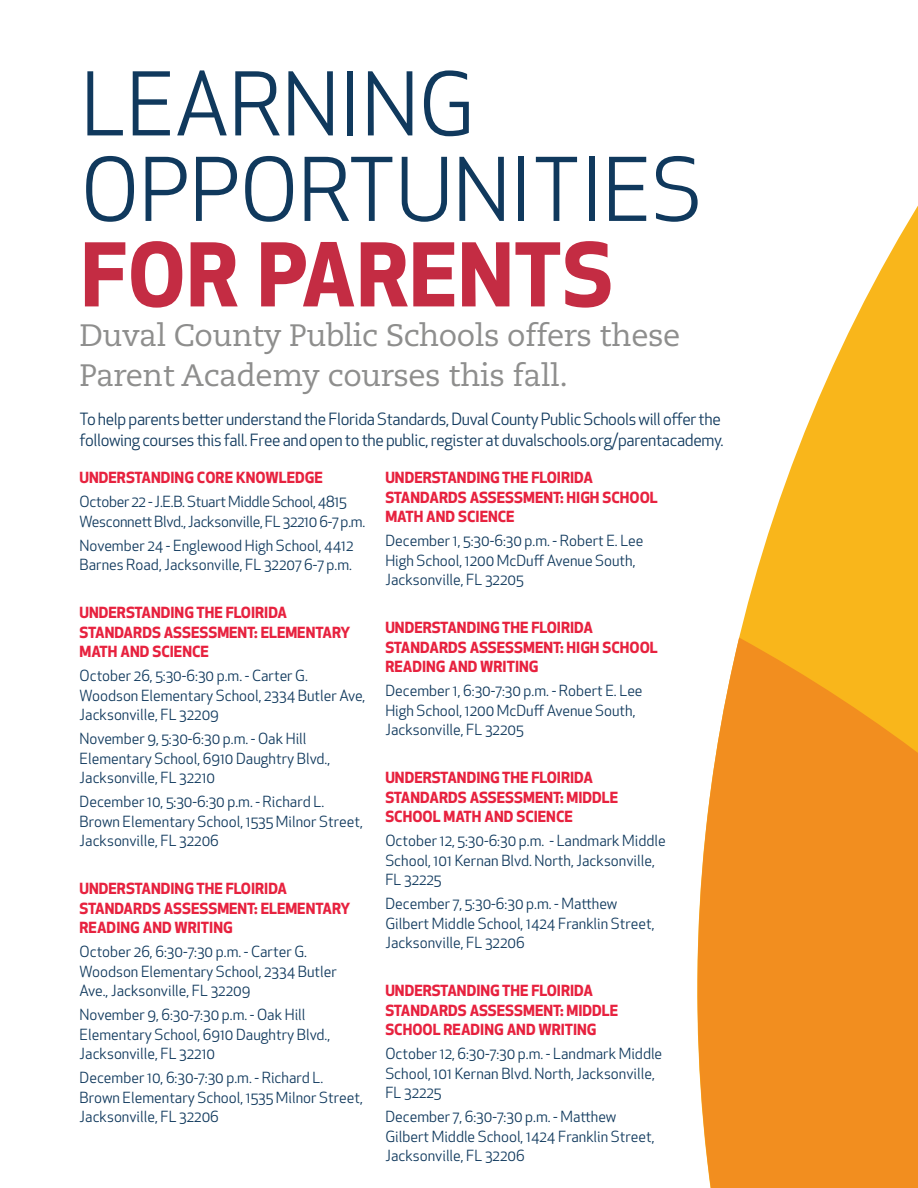
<style>
.page{position:relative;width:918px;height:1188px;background:#fff}
.page>*{position:absolute;margin:0;border:0;box-sizing:border-box;transform-origin:0 0}
.Normal_Normal___Afte{font:85.5px/85.5px "Apex New";color:#10395d}
.Normal_Normal___Afte-2{font:30.9px/40.3px "Caecilia LT Std";letter-spacing:-.015em;color:#8e8e8d}
.Normal_Normal___Afte-3{font:16.5px/21px "Apex New";letter-spacing:-.02em;color:#10395d}
.Normal_Normal___Afte-4{font:15px/19.5px "Apex New";color:#10395d}
.Normal_Normal___Afte-5{font:700 15px/19.5px "Apex New";color:#e7223f}
.Normal_Normal___Afte-6{font:15px/19.5px "Apex New";letter-spacing:-.02em;color:#10395d}
.s1{font-weight:700;color:#c42c43}
</style>
<div class="page">
<svg style="left:739px;top:205px;width:179px;height:433px;fill:#f9b61b"></svg>
<svg style="left:697px;top:638px;width:221px;height:550px;background:#f39629"></svg>
<p class="Normal_Normal___Afte" style="left:81px;top:62px;width:623px">LEARNING<br>OPPORTUNITIES<br><span class="s1">FOR PARENTS</span></p>
<p class="Normal_Normal___Afte-2" style="left:80px;top:316px;width:602px">Duval County Public Schools offers these<br>Parent Academy courses this fall.</p>
<p class="Normal_Normal___Afte-3" style="left:80px;top:409px;width:645px">To help parents better understand the Florida Standards, Duval County Public Schools will offer the following courses this fall. Free and open to the public, register at duvalschools.org/parentacademy.</p>
<p class="Normal_Normal___Afte-5" style="left:80px;top:468px;width:245px">UNDERSTANDING CORE KNOWLEDGE</p>
<p class="Normal_Normal___Afte-6" style="left:80px;top:492px;width:287px">October 22 - J.E.B. Stuart Middle School, 4815<br>Wesconnett Blvd., Jacksonville, FL 32210 6-7 p.m.</p>
<p class="Normal_Normal___Afte-4" style="left:80px;top:536px;width:276px">November 24 - Englewood High School, 4412<br>Barnes Road, Jacksonville, FL 32207 6-7 p.m.</p>
<p class="Normal_Normal___Afte-5" style="left:80px;top:603px;width:272px">UNDERSTANDING THE FLOIRIDA<br>STANDARDS ASSESSMENT: ELEMENTARY<br>MATH AND SCIENCE</p>
<p class="Normal_Normal___Afte-4" style="left:80px;top:666px;width:287px">October 26, 5:30-6:30 p.m. - Carter G.<br>Woodson Elementary School, 2334 Butler Ave,<br>Jacksonville, FL 32209</p>
<p class="Normal_Normal___Afte-4" style="left:80px;top:729px;width:252px">November 9, 5:30-6:30 p.m. - Oak Hill<br>Elementary School, 6910 Daughtry Blvd.,<br>Jacksonville, FL 32210</p>
<p class="Normal_Normal___Afte-4" style="left:80px;top:792px;width:285px">December 10, 5:30-6:30 p.m. - Richard L.<br>Brown Elementary School, 1535 Milnor Street,<br>Jacksonville, FL 32206</p>
<p class="Normal_Normal___Afte-5" style="left:80px;top:879px;width:272px">UNDERSTANDING THE FLOIRIDA<br>STANDARDS ASSESSMENT: ELEMENTARY<br>READING AND WRITING</p>
<p class="Normal_Normal___Afte-4" style="left:80px;top:942px;width:259px">October 26, 6:30-7:30 p.m. - Carter G.<br>Woodson Elementary School, 2334 Butler<br>Ave., Jacksonville, FL 32209</p>
<p class="Normal_Normal___Afte-4" style="left:80px;top:1005px;width:252px">November 9, 6:30-7:30 p.m. - Oak Hill<br>Elementary School, 6910 Daughtry Blvd.,<br>Jacksonville, FL 32210</p>
<p class="Normal_Normal___Afte-4" style="left:80px;top:1068px;width:285px">December 10, 6:30-7:30 p.m. - Richard L.<br>Brown Elementary School, 1535 Milnor Street,<br>Jacksonville, FL 32206</p>
<p class="Normal_Normal___Afte-5" style="left:385px;top:468px;width:274px">UNDERSTANDING THE FLOIRIDA<br>STANDARDS ASSESSMENT: HIGH SCHOOL<br>MATH AND SCIENCE</p>
<p class="Normal_Normal___Afte-4" style="left:385px;top:531px;width:260px">December 1, 5:30-6:30 p.m. - Robert E. Lee<br>High School, 1200 McDuff Avenue South,<br>Jacksonville, FL 32205</p>
<p class="Normal_Normal___Afte-5" style="left:385px;top:618px;width:274px">UNDERSTANDING THE FLOIRIDA<br>STANDARDS ASSESSMENT: HIGH SCHOOL<br>READING AND WRITING</p>
<p class="Normal_Normal___Afte-4" style="left:385px;top:681px;width:259px">December 1, 6:30-7:30 p.m. - Robert E. Lee<br>High School, 1200 McDuff Avenue South,<br>Jacksonville, FL 32205</p>
<p class="Normal_Normal___Afte-5" style="left:385px;top:768px;width:234px">UNDERSTANDING THE FLOIRIDA<br>STANDARDS ASSESSMENT: MIDDLE<br>SCHOOL MATH AND SCIENCE</p>
<p class="Normal_Normal___Afte-4" style="left:385px;top:831px;width:282px">October 12, 5:30-6:30 p.m. - Landmark Middle<br>School, 101 Kernan Blvd. North, Jacksonville,<br>FL 32225</p>
<p class="Normal_Normal___Afte-4" style="left:385px;top:894px;width:271px">December 7, 5:30-6:30 p.m. - Matthew<br>Gilbert Middle School, 1424 Franklin Street,<br>Jacksonville, FL 32206</p>
<p class="Normal_Normal___Afte-5" style="left:385px;top:981px;width:234px">UNDERSTANDING THE FLOIRIDA<br>STANDARDS ASSESSMENT: MIDDLE<br>SCHOOL READING AND WRITING</p>
<p class="Normal_Normal___Afte-4" style="left:385px;top:1044px;width:278px">October 12, 6:30-7:30 p.m. - Landmark Middle<br>School, 101 Kernan Blvd. North, Jacksonville,<br>FL 32225</p>
<p class="Normal_Normal___Afte-4" style="left:385px;top:1107px;width:271px">December 7, 6:30-7:30 p.m. - Matthew<br>Gilbert Middle School, 1424 Franklin Street,<br>Jacksonville, FL 32206</p>
</div>
